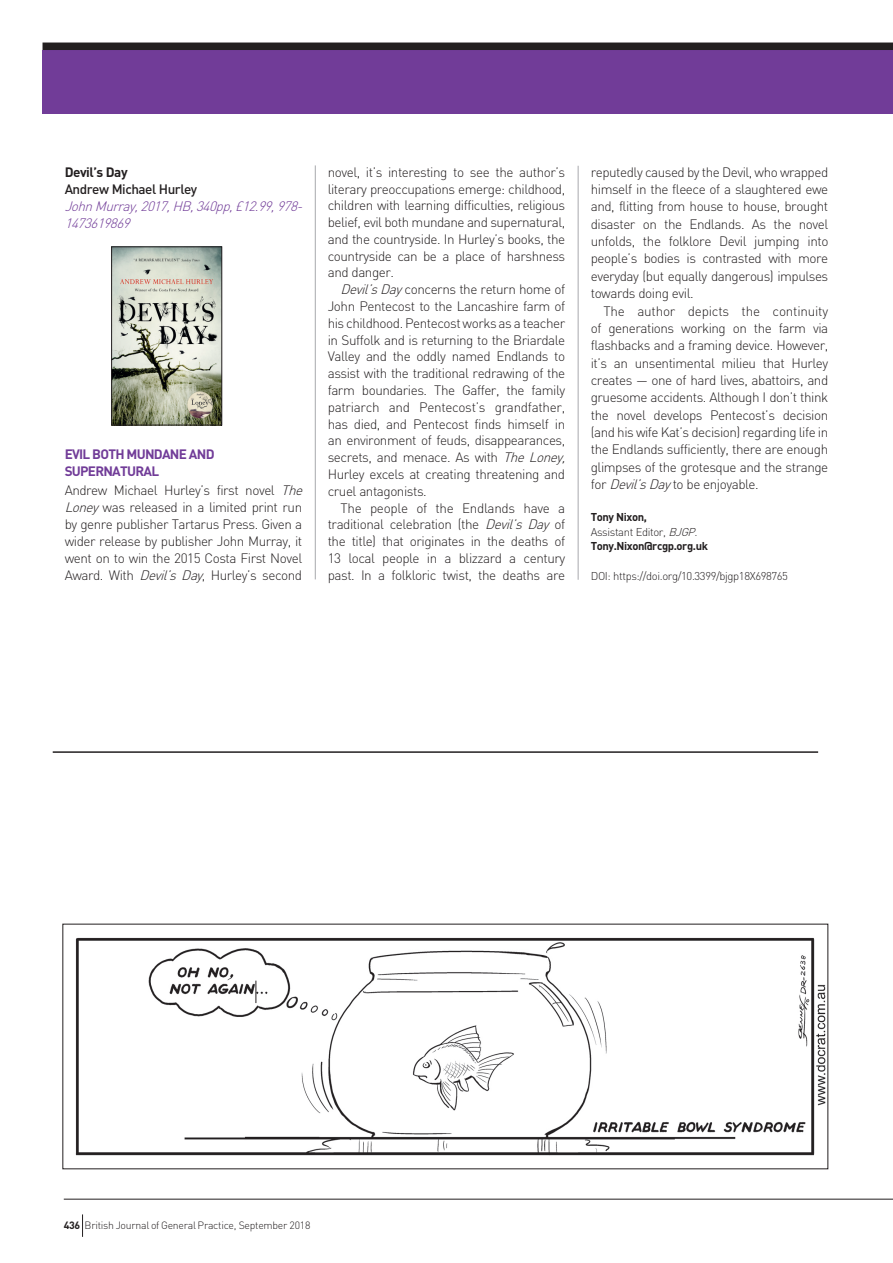
<style>
.page{position:relative;width:893px;height:1263px;background:#fff}
.page>*{position:absolute;margin:0;border:0;box-sizing:border-box;transform-origin:0 0}
.t1{font:300 13.5px/16.8px "DIN";letter-spacing:-.035em;color:#231f20;text-align:justify}
.t2{font:italic 300 13.5px/17.2px "DIN";color:#713c98}
.t3{font:500 13.5px "DIN";letter-spacing:-.035em;color:#231f20}
.t4{font:700 13.5px "DIN";letter-spacing:-.035em;color:#231f20}
.t5{font:700 11.25px/14.7px "DIN";letter-spacing:-.035em;color:#231f20}
.t6{font:300 11.25px "DIN";letter-spacing:-.035em;color:#231f20}
.t7{font:300 10.5px "DIN";letter-spacing:-.025em;color:#231f20}
.s1{font-weight:700;color:#713c98}
.s2{font-style:italic}
.s3{font-weight:300}
.s4{font-weight:300;font-style:italic}
.s5{font-weight:700}
</style>
<div class="page">
<hr style="left:578px;top:166px;width:1px;height:414px;background:#a8a9ad">
<hr style="left:315px;top:165px;width:1px;height:414px;background:#a8a9ad">
<img style="left:75px;top:937px;width:751px;height:219px">
<hr style="left:53px;top:751px;width:765px;height:2px;background:#231f20">
<img style="left:113px;top:249px;width:107px;height:174px">
<div style="left:111px;top:247px;width:111px;height:178px;border:1px solid #231f20"></div>
<svg style="left:256px;top:981px;width:1px;height:22px"></svg>
<div style="left:43px;top:50px;width:850px;height:63px;background:#713c98"></div>
<div style="left:43px;top:43px;width:850px;height:7px;background:#231f20"></div>
<hr style="left:64px;top:1199px;width:829px;height:1px;background:#231f20">
<svg style="left:82px;top:1214px;width:1px;height:23px"></svg>
<p class="t4" style="left:65px;top:163px;width:64px">Devil’s Day</p>
<p class="t3" style="left:65px;top:181px;width:134px">Andrew Michael Hurley</p>
<p class="t2" style="left:65px;top:197px;width:243px">JohnMurray,2017,HB,340pp,£12.99,978-<br>1473619869</p>
<p class="t1" style="left:65px;top:445px;width:243px;line-height:17.9px;text-align:left"><span class="s1">EVIL BOTH MUNDANE AND<br>SUPERNATURAL<br></span>Andrew Michael Hurley’s first novel <span class="s2">The</span></p>
<p class="t1" style="left:65px;top:498px;width:239px"><span class="s2">Loney</span>was released in a limited print run by genre publisher Tartarus Press. Given a wider release by publisher John Murray, it went on to win the 2015 Costa First Novel Award. With <span class="s2">Devil’s Day</span>, Hurley’s second</p>
<p class="t1" style="left:328px;top:163px;width:239px">novel, it’s interesting to see the author’s literary preoccupations emerge: childhood, children with learning difficulties, religious belief, evil both mundane and supernatural, and the countryside. In Hurley’s books, the countryside can be a place of harshness and danger.</p>
<p class="t1" style="left:328px;top:281px;width:243px;text-align:left;text-indent:13px"><span class="s2">Devil’sDay</span>concerns the return home of John Pentecost to the Lancashire farm of his childhood. Pentecost works as a teacher in Suffolk and is returning to the Briardale Valley and the oddly named Endlands to assist with the traditional redrawing of the farm boundaries. The Gaffer, the family patriarch and Pentecost’s grandfather, has died, and Pentecost finds himself in an environment of feuds, disappearances, secrets, and menace. As with <span class="s2">TheLoney, </span>Hurley excels at creating threatening and cruel antagonists.</p>
<p class="t1" style="left:328px;top:499px;width:239px;text-indent:13px">The people of the Endlands have a traditional celebration (the <span class="s2">Devil’s Day</span> of the title) that originates in the deaths of 13 local people in a blizzard a century past. In a folkloric twist, the deaths are</p>
<p class="t1" style="left:591px;top:163px;width:239px;line-height:17.4px">reputedly caused by the Devil, who wrapped himself in the fleece of a slaughtered ewe and, flitting from house to house, brought disaster on the Endlands. As the novel unfolds, the folklore Devil jumping into people’s bodies is contrasted with more everyday (but equally dangerous) impulses towards doing evil.</p>
<p class="t1" style="left:591px;top:302px;width:239px;line-height:17.4px;text-indent:13px">The author depicts the continuity of generations working on the farm via flashbacks and a framing device. However, it’s an unsentimental milieu that Hurley creates — one of hard lives, abattoirs, and gruesome accidents. Although I don’t think the novel develops Pentecost’s decision (and his wife Kat’s decision) regarding life in the Endlands sufficiently, there are enough glimpses of the grotesque and the strange for <span class="s2">Devil’sDay</span>to be enjoyable.</p>
<p class="t5" style="left:591px;top:509px;width:119px">Tony Nixon,<br><span class="s3">Assistant Editor,</span> <span class="s4">BJGP.<br></span>Tony.Nixon@rcgp.org.uk</p>
<p class="t6" style="left:591px;top:569px;width:199px">DOI: https://doi.org/10.3399/bjgp18X698765</p>
<p class="t7" style="left:64px;top:1219px;width:248px"><span class="s5">436</span> British Journal of General Practice, September 2018</p>
</div>
